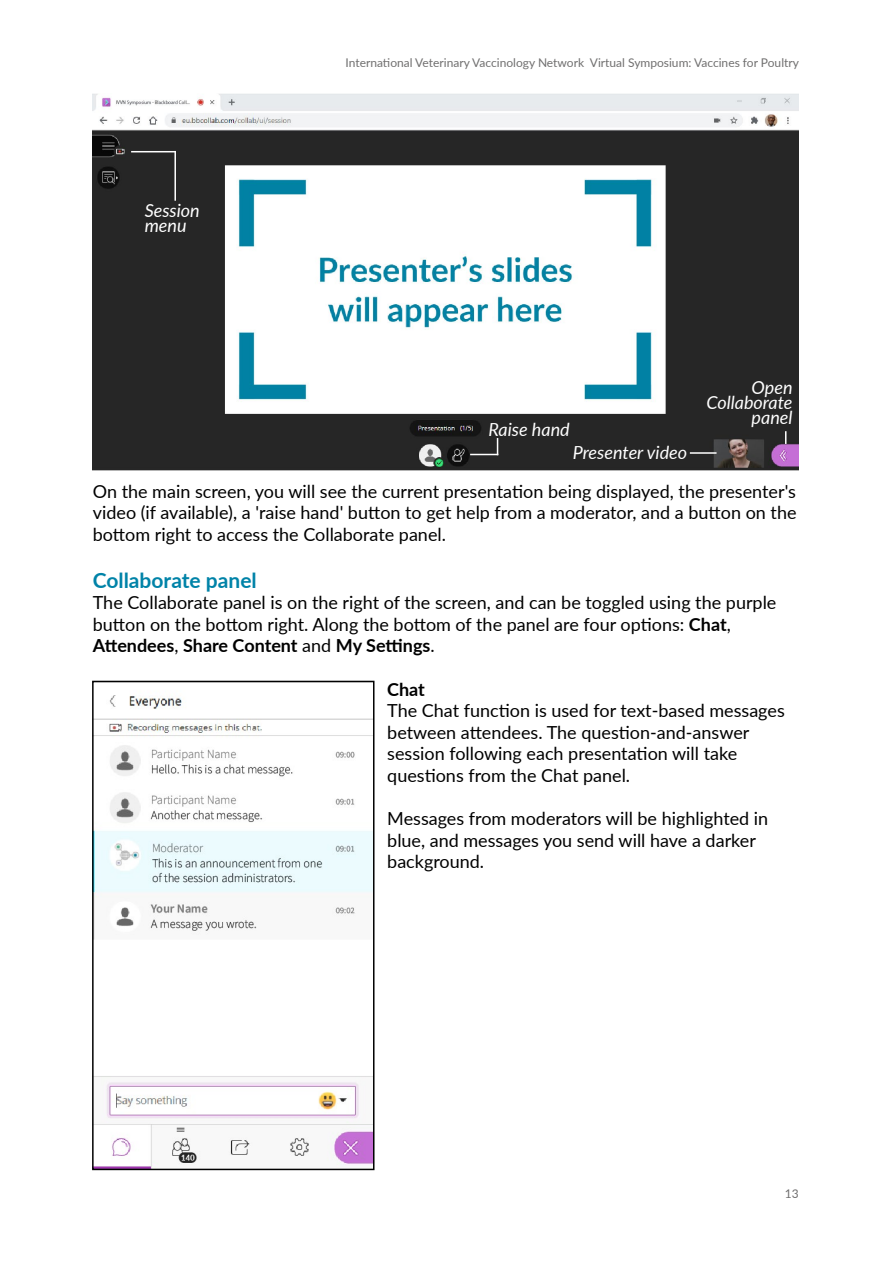
<style>
.page{position:relative;width:893px;height:1263px;background:#fff}
.page>*{position:absolute;margin:0;border:0;box-sizing:border-box;transform-origin:0 0}
.t1{font:700 21px "Lato";color:#0083a8}
.t2{font:18px/21.6px "Lato";color:#000}
.t3{font:italic 18px/15px "Lato";color:#fff}
.t4{font:700 18px "Lato";color:#000}
.t5{font:12px "Lato";color:#706f6f}
.s1{font-weight:700}
</style>
<div class="page">
<img style="left:93px;top:94px;width:706px;height:376px">
<svg style="left:785px;top:431px;width:1px;height:13px"></svg>
<hr style="left:690px;top:452px;width:26px;height:2px;background:#fff">
<hr style="left:174px;top:152px;width:2px;height:48px;background:#fff">
<svg style="left:471px;top:439px;width:27px;height:16px"></svg>
<hr style="left:132px;top:151px;width:43px;height:1px;background:#fff">
<img style="left:95px;top:695px;width:276px;height:472px">
<div style="left:92px;top:681px;width:282px;height:489px;border:2px solid #000"></div>
<p class="t3" style="left:145px;top:203px;width:57px">Session menu</p>
<p class="t5" style="left:346px;top:54px;width:455px">International Veterinary Vaccinology Network Virtual Symposium: Vaccines for Poultry</p>
<p class="t3" style="left:488px;top:421px;width:83px">Raise hand</p>
<p class="t3" style="left:573px;top:444px;width:116px">Presenter video</p>
<p class="t3" style="left:706px;top:379px;width:88px;text-align:right">Open<br>Collaborate panel</p>
<p class="t2" style="left:93px;top:479px;width:705px;text-align:justify">On the main screen, you will see the current presentation being displayed, the presenter's video (if available), a 'raise hand' button to get help from a moderator, and a button on the bottom right to access the Collaborate panel.</p>
<p class="t1" style="left:93px;top:564px;width:165px">Collaborate panel</p>
<p class="t2" style="left:93px;top:591px;width:685px">The Collaborate panel is on the right of the screen, and can be toggled using the purple button on the bottom right. Along the bottom of the panel are four options: <span class="s1">Chat</span>,<br><span class="s1">Attendees</span>, <span class="s1">Share Content</span> and <span class="s1">My Settings</span>.</p>
<p class="t4" style="left:387px;top:676px;width:39px">Chat</p>
<p class="t2" style="left:387px;top:699px;width:399px">The Chat function is used for text-based messages between attendees. The question-and-answer session following each presentation will take questions from the Chat panel.</p>
<p class="t2" style="left:387px;top:807px;width:383px">Messages from moderators will be highlighted in blue, and messages you send will have a darker background.</p>
<p class="t5" style="left:785px;top:1185px;width:15px">13</p>
</div>
